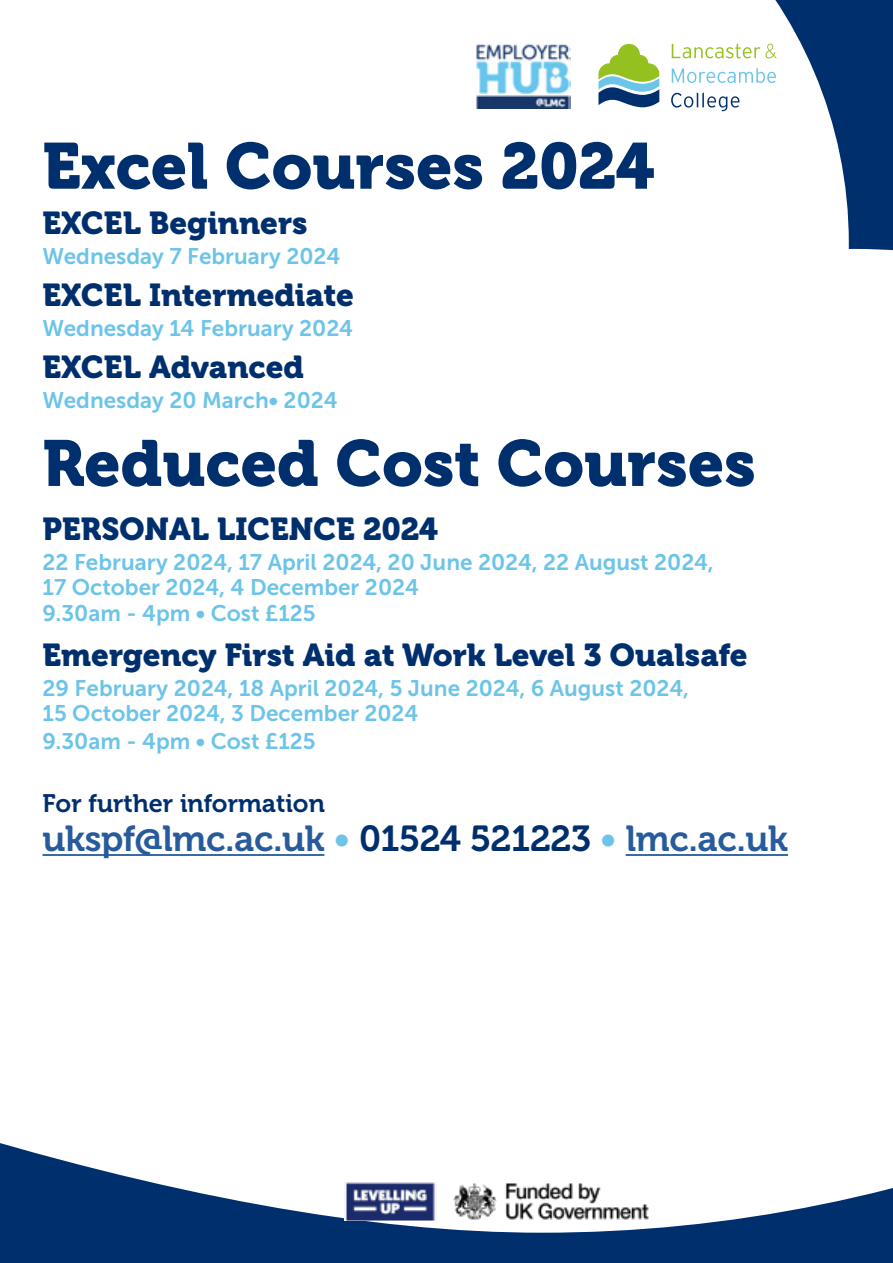
<style>
.page{position:relative;width:893px;height:1263px;background:#002f6e}
.page>*{position:absolute;margin:0;border:0;box-sizing:border-box;transform-origin:0 0}
.t1{font:64.5px "Museo 900";color:#002f6e}
.t2{font:36px "Museo 700";letter-spacing:-.01em;color:#275b9b}
.t3{font:31.5px "Museo 900";color:#002f6e}
.t4{font:25.2px "Museo 700";color:#002f6e}
.t5{font:22.5px/25.5px "Museo Sans 700";color:#6cc4e9}
.s1{color:#6cc4e9}
.s2{color:#002f6e}
</style>
<div class="page">
<div style="left:0;top:0;width:893px;height:1233px;background:#fff"></div>
<hr style="left:43px;top:854px;width:281px;height:2px;background:#275b9b">
<hr style="left:626px;top:854px;width:162px;height:2px;background:#275b9b">
<svg style="left:672px;top:68px;width:104px;height:15px;background:#d8eff9"></svg>
<svg style="left:671px;top:92px;width:68px;height:19px"></svg>
<svg style="left:672px;top:43px;width:105px;height:15px;background:#e7f1cd"></svg>
<svg style="left:598px;top:44px;width:61px;height:63px"></svg>
<img style="left:475px;top:42px;width:96px;height:66px">
<img style="left:450px;top:1181px;width:202px;height:41px">
<img style="left:344px;top:1182px;width:93px;height:38px">
<h1 class="t1" style="left:43px;top:129px;width:613px">Excel Courses 2024</h1>
<h3 class="t3" style="left:43px;top:205px;width:267px">EXCEL Beginners</h3>
<p class="t5" style="left:43px;top:243px;width:299px">Wednesday 7 February 2024</p>
<h3 class="t3" style="left:43px;top:277px;width:313px">EXCEL Intermediate</h3>
<p class="t5" style="left:43px;top:315px;width:312px">Wednesday 14 February 2024</p>
<h3 class="t3" style="left:43px;top:349px;width:263px">EXCEL Advanced</h3>
<p class="t5" style="left:43px;top:387px;width:297px">Wednesday 20 March• 2024</p>
<h1 class="t1" style="left:43px;top:427px;width:715px">Reduced Cost Courses</h1>
<h3 class="t3" style="left:43px;top:511px;width:397px">PERSONAL LICENCE 2024</h3>
<p class="t5" style="left:43px;top:549px;width:673px">22 February 2024, 17 April 2024, 20 June 2024, 22 August 2024,<br>17 October 2024, 4 December 2024<br>9.30am - 4pm • Cost £125</p>
<h3 class="t3" style="left:43px;top:637px;width:707px">Emergency First Aid at Work Level 3 Oualsafe</h3>
<p class="t5" style="left:43px;top:675px;width:648px">29 February 2024, 18 April 2024, 5 June 2024, 6 August 2024,<br>15 October 2024, 3 December 2024</p>
<p class="t5" style="left:43px;top:728px;width:275px">9.30am - 4pm • Cost £125</p>
<p class="t4" style="left:43px;top:790px;width:284px">For further information</p>
<h2 class="t2" style="left:43px;top:819px;width:747px">ukspf@lmc.ac.uk <span class="s1">•</span> <span class="s2">01524 521223</span> <span class="s1">•</span> lmc.ac.uk</h2>
</div>
